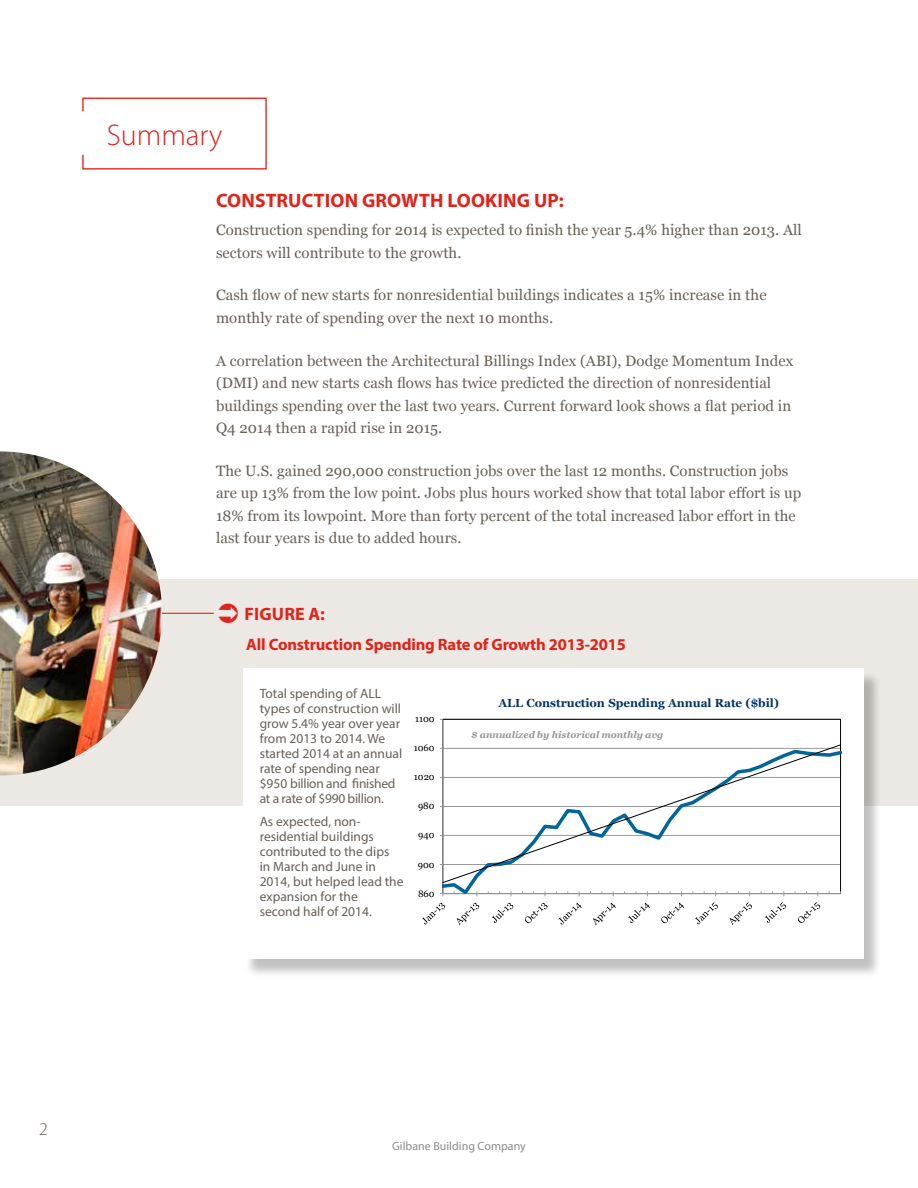
<style>
.page{position:relative;width:918px;height:1188px;background:#fff}
.page>*{position:absolute;margin:0;border:0;box-sizing:border-box;transform-origin:0 0}
.t1{font:300 30px "Myriad Pro";color:#e2231a}
.t2{font:700 19.5px "Myriad Pro";letter-spacing:.01em;color:#e2231a}
.t3{font:700 18px "Myriad Pro";letter-spacing:.01em;color:#e2231a}
.t4{font:300 18px "Myriad Pro";color:#696057}
.t5{font:700 16.5px "Myriad Pro";letter-spacing:-.01em;color:#e2231a}
.t6{font:15px/22.5px "Georgia";letter-spacing:.005em;color:#696057}
.t7{font:13.5px/15px "Myriad Pro";color:#696057}
.t8{font:12px "Myriad Pro";color:#8a8c8e}
.t9{font:700 11.7px "Georgia";color:#036}
.t10{font:italic 700 9.45px "Georgia";color:#939597}
.t11{font:9.45px "Georgia";color:#000}
</style>
<div class="page">
<svg style="left:82px;top:97px;width:185px;height:73px"></svg>
<div style="left:0;top:579px;width:918px;height:227px;background:#ece8e4"></div>
<div style="left:244px;top:671px;width:638px;height:307px;background:#000;opacity:.25"></div>
<div style="left:243px;top:668px;width:621px;height:291px;background:#fff"></div>
<hr style="left:0;top:613px;width:214px;height:1px;background:#e2231a">
<img style="left:0;top:451px;width:162px;height:324px">
<hr style="left:442px;top:719px;width:1px;height:175px;background:#989a9d">
<svg style="left:443px;top:884px;width:398px;height:10px"></svg>
<svg style="left:443px;top:744px;width:398px;height:140px"></svg>
<svg style="left:422px;top:903px;width:23px;height:21px"></svg>
<svg style="left:457px;top:903px;width:22px;height:22px"></svg>
<svg style="left:492px;top:903px;width:21px;height:20px"></svg>
<svg style="left:525px;top:903px;width:22px;height:20px"></svg>
<svg style="left:558px;top:903px;width:24px;height:22px"></svg>
<svg style="left:593px;top:903px;width:23px;height:22px"></svg>
<svg style="left:628px;top:903px;width:22px;height:20px"></svg>
<svg style="left:661px;top:903px;width:23px;height:20px"></svg>
<svg style="left:695px;top:902px;width:23px;height:22px"></svg>
<svg style="left:730px;top:902px;width:22px;height:23px"></svg>
<svg style="left:765px;top:902px;width:21px;height:21px"></svg>
<svg style="left:798px;top:902px;width:22px;height:21px"></svg>
<h1 class="t1" style="left:107px;top:117px;width:117px">Summary</h1>
<h2 class="t2" style="left:216px;top:188px;width:349px">CONSTRUCTION GROWTH LOOKING UP:</h2>
<p class="t6" style="left:216px;top:219px;width:587px">Construction spending for 2014 is expected to finish the year 5.4% higher than 2013. All sectors will contribute to the growth.</p>
<p class="t6" style="left:216px;top:284px;width:552px">Cash flow of new starts for nonresidential buildings indicates a 15% increase in the monthly rate of spending over the next 10 months.</p>
<p class="t6" style="left:216px;top:349px;width:579px">A correlation between the Architectural Billings Index (ABI), Dodge Momentum Index (DMI) and new starts cash flows has twice predicted the direction of nonresidential buildings spending over the last two years. Current forward look shows a flat period in Q4 2014 then a rapid rise in 2015.</p>
<p class="t6" style="left:216px;top:460px;width:587px">The U.S. gained 290,000 construction jobs over the last 12 months. Construction jobs are up 13% from the low point. Jobs plus hours worked show that total labor effort is up 18% from its lowpoint. More than forty percent of the total increased labor effort in the last four years is due to added hours.</p>
<p class="t3" style="left:245px;top:602px;width:82px">FIGURE A:</p>
<p class="t5" style="left:246px;top:633px;width:381px">All Construction Spending Rate of Growth 2013-2015</p>
<p class="t7" style="left:260px;top:686px;width:144px">Total spending of ALL types of construction will grow 5.4% year over year from 2013 to 2014. We started 2014 at an annual rate of spending near $950 billion and finished at a rate of $990 billion.</p>
<p class="t7" style="left:260px;top:814px;width:145px">As expected, non&shy;residential buildings contributed to the dips<br>in March and June in<br>2014, but helped lead the expansion for the<br>second half of 2014.</p>
<p class="t11" style="left:415px;top:713px;width:21px">1100</p>
<p class="t11" style="left:414px;top:742px;width:22px">1060</p>
<p class="t11" style="left:414px;top:771px;width:22px">1020</p>
<p class="t11" style="left:418px;top:800px;width:18px">980</p>
<p class="t11" style="left:418px;top:829px;width:18px">940</p>
<p class="t11" style="left:418px;top:859px;width:18px">900</p>
<p class="t11" style="left:418px;top:888px;width:18px">860</p>
<p class="t9" style="left:498px;top:695px;width:282px">ALL Construction Spending Annual Rate ($bil)</p>
<p class="t10" style="left:472px;top:729px;width:193px">$ annualized by historical monthly avg</p>
<p class="t4" style="left:39px;top:1118px;width:10px">2</p>
<p class="t8" style="left:392px;top:1138px;width:135px">Gilbane Building Company</p>
</div>
